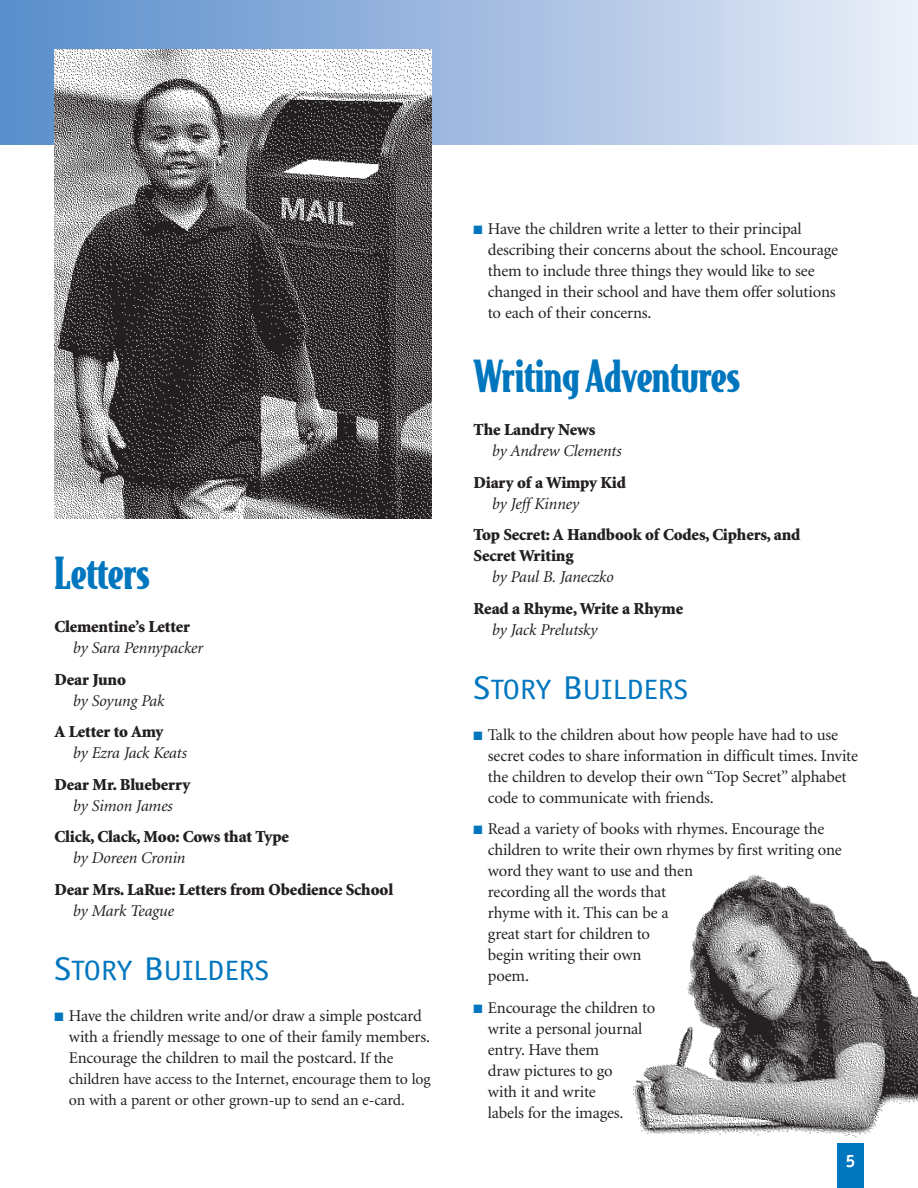
<style>
.page{position:relative;width:918px;height:1188px;background:#fff}
.page>*{position:absolute;margin:0;border:0;box-sizing:border-box;transform-origin:0 0}
.t1{font:900 42px "Bodega Serif";letter-spacing:-.01em;color:#0076be}
.t2{font:28.05px "Officina Sans";color:#0076be;scale:1.1 1}
.t3{font:700 18px "Officina Sans";color:#fff}
.t4{font:900 16.8px/21px "Minion";letter-spacing:-.01em;color:#231f20}
.t5{font:16.5px/21px "Minion";letter-spacing:-.01em;color:#231f20}
.t6{font:italic 16.5px "Minion";letter-spacing:-.01em;color:#231f20}
.t7{font:15.75px/21px "Minion";letter-spacing:-.01em;color:#231f20}
.s1{font-size:33px}
.s2{color:#0076be}
.s3{font-size:15.75px}
</style>
<div class="page">
<img style="left:633px;top:875px;width:285px;height:263px">
<div style="left:0;top:0;width:918px;height:144px;background:linear-gradient(to right,#578bca,#e9ecf7)"></div>
<div style="left:837px;top:1143px;width:27px;height:45px;background:#0076be"></div>
<img style="left:54px;top:50px;width:378px;height:469px">
<h1 class="t1" style="left:54px;top:550px;width:97px">Letters</h1>
<p class="t4" style="left:54px;top:617px;width:137px">Clementine’s Letter</p>
<p class="t6" style="left:72px;top:641px;width:132px">by Sara Pennypacker</p>
<p class="t4" style="left:54px;top:670px;width:73px">Dear Juno</p>
<p class="t6" style="left:72px;top:694px;width:93px">by Soyung Pak</p>
<p class="t4" style="left:54px;top:722px;width:110px">A Letter to Amy</p>
<p class="t6" style="left:72px;top:746px;width:115px">by Ezra Jack Keats</p>
<p class="t4" style="left:54px;top:775px;width:137px">Dear Mr. Blueberry</p>
<p class="t6" style="left:72px;top:799px;width:101px">by Simon James</p>
<p class="t4" style="left:54px;top:827px;width:236px">Click, Clack, Moo: Cows that Type</p>
<p class="t6" style="left:72px;top:851px;width:114px">by Doreen Cronin</p>
<p class="t4" style="left:54px;top:880px;width:340px">Dear Mrs. LaRue: Letters from Obedience School</p>
<p class="t6" style="left:72px;top:904px;width:102px">by Mark Teague</p>
<h2 class="t2" style="left:54px;top:960px;width:197px"><span class="s1">S</span>TORY <span class="s1">B</span>UILDERS</h2>
<p class="t5" style="left:69px;top:1006px;width:363px;text-indent:-14px"><span class="s2">■</span> Have the children write and/or draw a simple postcard with a friendly message to one of their family members.<br>Encourage the children to mail the postcard. <span class="s3">If the</span></p>
<p class="t7" style="left:69px;top:1069px;width:363px">children have access to the Internet, encourage them to log on with a parent or other grown-up to send an e-card.</p>
<p class="t5" style="left:488px;top:220px;width:352px;text-indent:-14px"><span class="s2">■</span> Have the children write a letter to their principal describing their concerns about the school. Encourage them to include three things they would like to see changed in their school and have them offer solutions to each of their concerns.</p>
<h1 class="t1" style="left:474px;top:353px;width:268px">Writing Adventures</h1>
<p class="t4" style="left:474px;top:420px;width:123px">The Landry News</p>
<p class="t6" style="left:492px;top:444px;width:131px">by Andrew Clements</p>
<p class="t4" style="left:474px;top:473px;width:154px">Diary of a Wimpy Kid</p>
<p class="t6" style="left:492px;top:497px;width:89px">by Jeff Kinney</p>
<p class="t4" style="left:474px;top:525px;width:328px">Top Secret: A Handbook of Codes, Ciphers, and<br>Secret Writing</p>
<p class="t6" style="left:492px;top:570px;width:123px">by Paul B. Janeczko</p>
<p class="t4" style="left:474px;top:599px;width:211px">Read a Rhyme, Write a Rhyme</p>
<p class="t6" style="left:492px;top:623px;width:107px">by Jack Prelutsky</p>
<h2 class="t2" style="left:474px;top:679px;width:197px"><span class="s1">S</span>TORY <span class="s1">B</span>UILDERS</h2>
<p class="t5" style="left:488px;top:725px;width:372px;text-indent:-14px"><span class="s2">■</span> Talk to the children about how people have had to use secret codes to share information in difficult times. Invite the children to develop their own “Top Secret” alphabet code to communicate with friends.</p>
<p class="t5" style="left:488px;top:820px;width:355px;text-indent:-14px"><span class="s2">■</span> Read a variety of books with rhymes. Encourage the children to write their own rhymes by first writing one word they want to use and then<br>recording all the words that<br>rhyme with it. This can be a<br>great start for children to<br>begin writing their own<br>poem.</p>
<p class="t5" style="left:488px;top:998px;width:169px;text-indent:-14px"><span class="s2">■</span> Encourage the children to write a personal journal entry. Have them<br>draw pictures to go<br>with it and write<br>labels for the images.</p>
<p class="t3" style="left:845px;top:1154px;width:12px">5</p>
</div>
